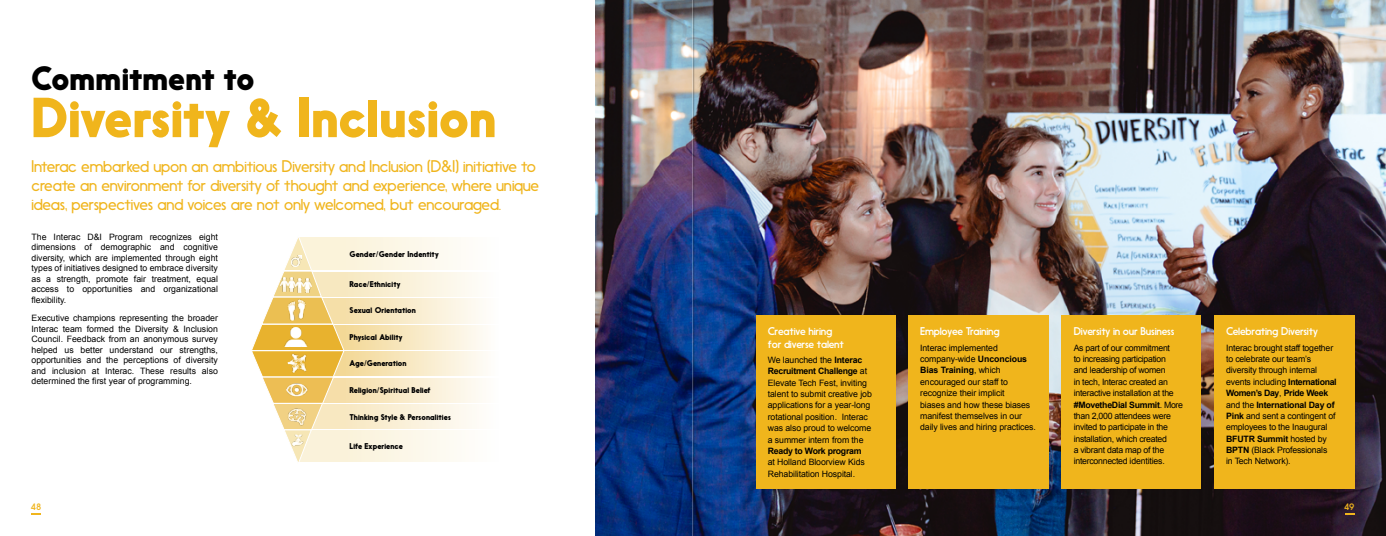
<style>
.page{position:relative;width:1386px;height:536px;background:#fff}
.page>*{position:absolute;margin:0;border:0;box-sizing:border-box;transform-origin:0 0}
.t1{font:900 52.5px "Tdlldj Nanami";color:#f0b51c}
.t2{font:900 31.5px "Tdlldj Nanami";letter-spacing:.005em;color:#000}
.t3{font:300 15.75px/19.2px "Xdtcyp Nanami";letter-spacing:-.01em;color:#f0b51d}
.t4{font:10.5px/12.2px "Kpnjgt Nanami";letter-spacing:-.02em;color:#fff}
.t5{font:8.75px/11.4px "Bbhywb Arial";letter-spacing:-.01em;color:#000}
.t6{font:8.75px/11.4px "Bbhywb Arial";letter-spacing:-.03em;color:#000}
.t7{font:8.75px "Kpnjgt Nanami";color:#f0b51d}
.t8{font:700 7.88px "Bmqmvs Nanami";color:#000}
.s1{font-family:"Mlqmfm Arial";font-weight:700}
.s2{font-family:"Vnhdyc Arial"}
</style>
<div class="page">
<img style="left:596px;top:0;width:790px;height:536px">
<div style="left:1214px;top:315px;width:140px;height:173px;background:#f0b51c"></div>
<div style="left:908px;top:315px;width:141px;height:173px;background:#f0b51c"></div>
<div style="left:1062px;top:315px;width:139px;height:173px;background:#f0b51c"></div>
<div style="left:756px;top:315px;width:139px;height:173px;background:#f0b51c"></div>
<svg style="left:345px;top:237px;width:112px;height:33px;fill:#fcf7e7"></svg>
<svg style="left:345px;top:272px;width:130px;height:24px;background:#f9f1da"></svg>
<svg style="left:345px;top:298px;width:137px;height:25px;background:#f8ecce"></svg>
<svg style="left:345px;top:325px;width:139px;height:25px;background:#f8e9c5"></svg>
<svg style="left:345px;top:351px;width:139px;height:25px;background:#f8e9c5"></svg>
<svg style="left:345px;top:378px;width:137px;height:24px;background:#f9eccf"></svg>
<svg style="left:345px;top:404px;width:130px;height:25px;background:#faf1db"></svg>
<svg style="left:345px;top:430px;width:112px;height:32px;fill:#fcf7e7"></svg>
<svg style="left:251px;top:237px;width:94px;height:225px"></svg>
<img style="left:286px;top:406px;width:23px;height:21px">
<img style="left:286px;top:379px;width:23px;height:23px">
<img style="left:280px;top:277px;width:32px;height:15px">
<img style="left:287px;top:353px;width:20px;height:21px">
<hr style="left:693px;top:0;width:1px;height:536px;background:#000">
<hr style="left:692px;top:0;width:1px;height:536px;background:#fff">
<h1 class="t2" style="left:31px;top:59px;width:225px">Commitment to</h1>
<h1 class="t1" style="left:31px;top:86px;width:467px">Diversity &amp; Inclusion</h1>
<p class="t3" style="left:32px;top:156px;width:509px">Interac embarked upon an ambitious Diversity and Inclusion (D&amp;I) initiative to create an environment for diversity of thought and experience, where unique ideas, perspectives and voices are not only welcomed, but encouraged.</p>
<p class="t5" style="left:32px;top:231px;width:188px;line-height:10.5px;text-align:justify">The Interac D&amp;I Program recognizes eight dimensions of demographic and cognitive diversity, which are implemented through eight types of initiatives designed to embrace diversity as a strength, promote fair treatment, equal access to opportunities and organizational flexibility.</p>
<p class="t5" style="left:32px;top:313px;width:188px;line-height:10.5px;text-align:justify">Executive champions representing the broader Interac team formed the Diversity &amp; Inclusion Council. Feedback from an anonymous survey helped us better understand our strengths, opportunities and the perceptions of diversity and inclusion at Interac. These results also determined the first year of programming.</p>
<p class="t8" style="left:349px;top:249px;width:91px">Gender/Gender Indentity</p>
<p class="t8" style="left:349px;top:279px;width:53px">Race/Ethnicity</p>
<p class="t8" style="left:350px;top:305px;width:68px">Sexual Orientation</p>
<p class="t8" style="left:350px;top:332px;width:55px">Physical Ability</p>
<p class="t8" style="left:350px;top:358px;width:59px">Age/Generation</p>
<p class="t8" style="left:350px;top:385px;width:83px">Religion/Spiritual Belief</p>
<p class="t8" style="left:349px;top:412px;width:103px">Thinking Style &amp; Personalities</p>
<p class="t8" style="left:350px;top:441px;width:55px">Life Experience</p>
<h2 class="t4" style="left:768px;top:325px;width:78px">Creative hiring for diverse talent</h2>
<p class="t5" style="left:768px;top:354px;width:106px">We launched the <span class="s1">Interac<br>Recruitment Challenge</span> <span class="s2">at<br></span>Elevate Tech Fest, inviting talent to submit creative job applications for a year-long rotational position. Interac was also proud to welcome a summer intern from the<br><span class="s1">Ready to Work program<br></span>at Holland Bloorview Kids<br>Rehabilitation Hospital.</p>
<h2 class="t4" style="left:920px;top:325px;width:81px">Employee Training</h2>
<p class="t5" style="left:920px;top:342px;width:117px">Interac implemented company-wide <span class="s1">Unconcious<br>Bias Training</span>, which encouraged our staff to recognize their implicit<br>biases and how these biases manifest themselves in our daily lives and hiring practices.</p>
<h2 class="t4" style="left:1074px;top:325px;width:102px">Diversity in our Business</h2>
<p class="t6" style="left:1074px;top:342px;width:111px">As part of our commitment<br>to increasing participation<br>and leadership of women<br>in tech, Interac created an interactive installation at the <span class="s1">#MovetheDial Summit</span>. More than 2,000 attendees were invited to participate in the installation, which created<br>a vibrant data map of the interconnected identities.</p>
<h2 class="t4" style="left:1226px;top:325px;width:93px">Celebrating Diversity</h2>
<p class="t5" style="left:1226px;top:342px;width:112px">Interac brought staff together to celebrate our team’s diversity through internal events including <span class="s1">International<br>Women’s Day</span>, <span class="s1">Pride Week </span>and the <span class="s1">International Day of<br>Pink</span> and sent a contingent of employees to the Inaugural<br><span class="s1">BFUTR Summit</span> hosted by<br><span class="s1">BPTN</span> (Black Professionals<br>in Tech Network).</p>
<p class="t7" style="left:31px;top:501px;width:12px">48</p>
<p class="t7" style="left:1344px;top:501px;width:12px">49</p>
</div>
